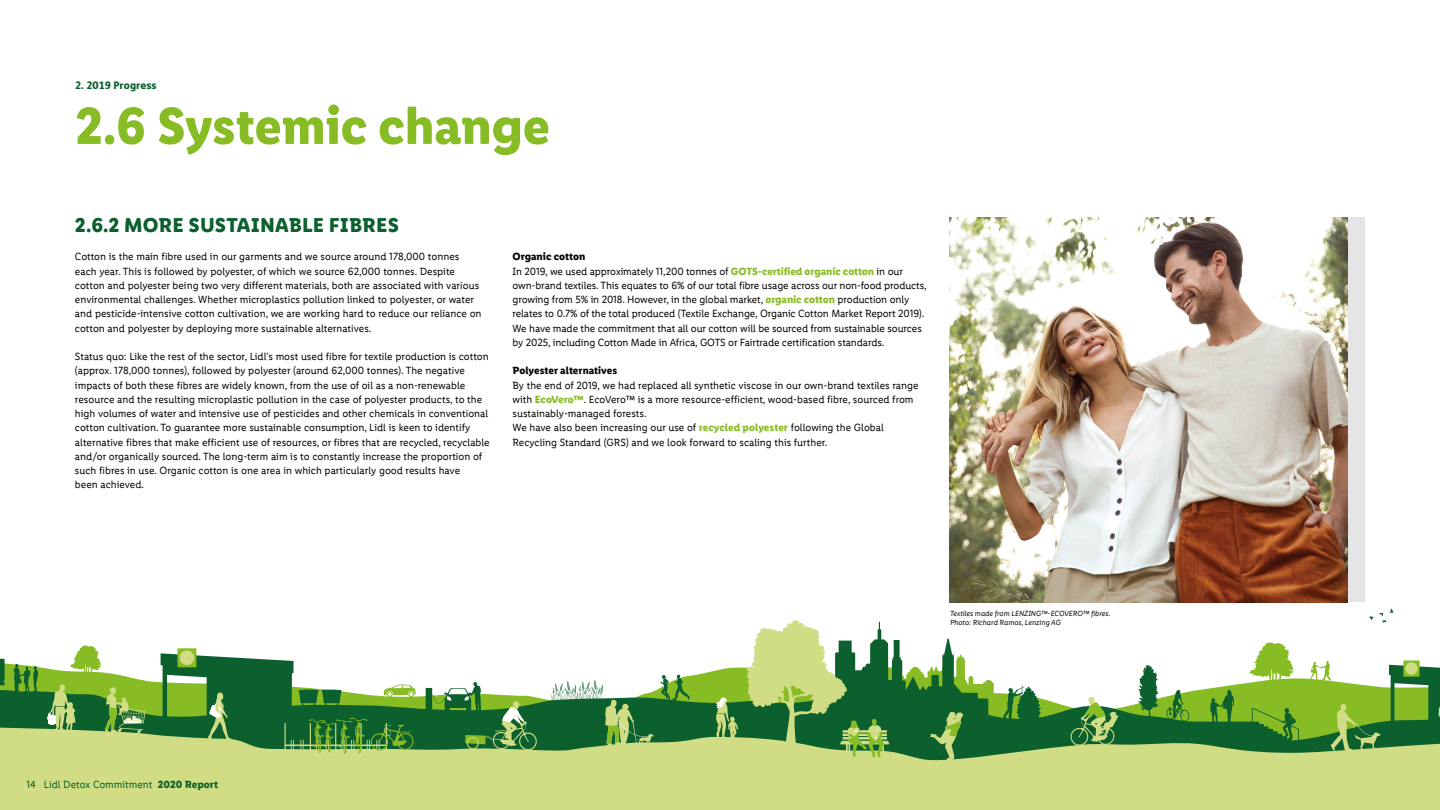
<style>
.page{position:relative;width:1440px;height:810px;background:#fff}
.page>*{position:absolute;margin:0;border:0;box-sizing:border-box;transform-origin:0 0}
.Section_Headline{font:700 52.5px "Lidl Font Pro";letter-spacing:-.01em;color:#87bc25}
.Sub-section{font:700 20.25px "Lidl Font Pro";letter-spacing:.01em;color:#0b602d}
.Body_Copy{font:10.5px/14.2px "Lidl Font Pro";color:#000}
.Body_header{font:10.5px/14.2px "Lidl Font Pro";color:#000}
.Body_header-2{font:700 10.5px "Lidl Font Pro";color:#000}
.t1{font:10.5px "Lidl Font Pro";color:#0b602d}
.t2{font:800 10.5px "FS Me";color:#0b602d}
.Diagram_reference{font:italic 7.5px "Lidl Font Pro";color:#000}
.s1{font-weight:700;color:#87bc25}
.s2{font-weight:700}
</style>
<div class="page">
<svg style="left:0;top:656px;width:1392px;height:24px"></svg>
<svg style="left:0;top:680px;width:1389px;height:40px"></svg>
<svg style="left:0;top:720px;width:1440px;height:90px;background:#bfd27c"></svg>
<svg style="left:1310px;top:661px;width:21px;height:20px"></svg>
<svg style="left:1249px;top:642px;width:45px;height:39px"></svg>
<svg style="left:70px;top:645px;width:31px;height:28px"></svg>
<svg style="left:1138px;top:664px;width:20px;height:53px"></svg>
<svg style="left:1368px;top:609px;width:26px;height:14px"></svg>
<svg style="left:660px;top:675px;width:30px;height:26px"></svg>
<svg style="left:0;top:659px;width:5px;height:32px"></svg>
<svg style="left:1003px;top:685px;width:38px;height:37px"></svg>
<svg style="left:1167px;top:690px;width:132px;height:57px;background:#4f912c"></svg>
<div style="left:1403px;top:660px;width:17px;height:17px;background:#87bc25"></div>
<svg style="left:1405px;top:662px;width:13px;height:13px"></svg>
<svg style="left:14px;top:664px;width:24px;height:29px"></svg>
<div style="left:177px;top:648px;width:19px;height:19px;background:#87bc25"></div>
<div style="left:180px;top:651px;width:14px;height:14px;background:#d0dd84;border-radius:50%"></div>
<svg style="left:47px;top:684px;width:28px;height:47px"></svg>
<svg style="left:105px;top:687px;width:41px;height:47px;background:#78ab46"></svg>
<svg style="left:1069px;top:697px;width:50px;height:50px"></svg>
<svg style="left:426px;top:682px;width:112px;height:69px"></svg>
<svg style="left:551px;top:680px;width:103px;height:65px"></svg>
<svg style="left:716px;top:697px;width:22px;height:42px"></svg>
<svg style="left:1331px;top:704px;width:49px;height:47px;background:#72a642"></svg>
<svg style="left:1389px;top:665px;width:51px;height:82px;background:#438837"></svg>
<svg style="left:746px;top:620px;width:248px;height:141px"></svg>
<svg style="left:161px;top:653px;width:255px;height:101px"></svg>
<div style="left:950px;top:218px;width:415px;height:384px;background:#e5e5e5"></div>
<img style="left:950px;top:218px;width:397px;height:384px">
<p class="t2" style="left:75px;top:77px;width:83px">2. 2019 Progress</p>
<p class="Section_Headline" style="left:75px;top:96px;width:477px">2.6 Systemic change</p>
<p class="Sub-section" style="left:75px;top:213px;width:326px">2.6.2 MORE SUSTAINABLE FIBRES</p>
<p class="Body_Copy" style="left:75px;top:250px;width:408px">Cotton is the main fibre used in our garments and we source around 178,000 tonnes each year. This is followed by polyester, of which we source 62,000 tonnes. Despite cotton and polyester being two very different materials, both are associated with various environmental challenges. Whether microplastics pollution linked to polyester, or water and pesticide-intensive cotton cultivation, we are working hard to reduce our reliance on cotton and polyester by deploying more sustainable alternatives.</p>
<p class="Body_header" style="left:75px;top:349px;width:416px">Status quo: Like the rest of the sector, Lidl’s most used fibre for textile production is cotton (approx. 178,000 tonnes), followed by polyester (around 62,000 tonnes). The negative impacts of both these fibres are widely known, from the use of oil as a non-renewable resource and the resulting microplastic pollution in the case of polyester products, to the high volumes of water and intensive use of pesticides and other chemicals in conventional cotton cultivation. To guarantee more sustainable consumption, Lidl is keen to identify alternative fibres that make efficient use of resources, or fibres that are recycled, recyclable and/or organically sourced. The long-term aim is to constantly increase the proportion of such fibres in use. Organic cotton is one area in which particularly good results have<br>been achieved.</p>
<p class="Body_header-2" style="left:512px;top:251px;width:75px">Organic cotton</p>
<p class="Body_Copy" style="left:512px;top:264px;width:416px">In 2019, we used approximately 11,200 tonnes of <span class="s1">GOTS-certified organic cotton</span> in our own-brand textiles. This equates to 6% of our total fibre usage across our non-food products, growing from 5% in 2018. However, in the global market, <span class="s1">organic cotton</span> production only relates to 0.7% of the total produced (Textile Exchange, Organic Cotton Market Report 2019).<br>We have made the commitment that all our cotton will be sourced from sustainable sources by 2025, including Cotton Made in Africa, GOTS or Fairtrade certification standards.</p>
<p class="Body_header-2" style="left:512px;top:365px;width:106px">Polyester alternatives</p>
<p class="Body_Copy" style="left:512px;top:378px;width:408px">By the end of 2019, we had replaced all synthetic viscose in our own-brand textiles range with <span class="s1">EcoVero™</span>. EcoVero™ is a more resource-efficient, wood-based fibre, sourced from sustainably-managed forests.</p>
<p class="Body_Copy" style="left:512px;top:421px;width:373px">We have also been increasing our use of <span class="s1">recycled polyester</span> following the Global<br>Recycling Standard (GRS) and we look forward to scaling this further.</p>
<p class="Diagram_reference" style="left:950px;top:610px;width:162px">Textiles made from LENZING™-ECOVERO™ fibres.</p>
<p class="Diagram_reference" style="left:950px;top:619px;width:112px">Photo: Richard Ramos, Lenzing AG</p>
<p class="t1" style="left:27px;top:778px;width:193px">14 Lidl Detox Commitment <span class="s2">2020 Report</span></p>
</div>
